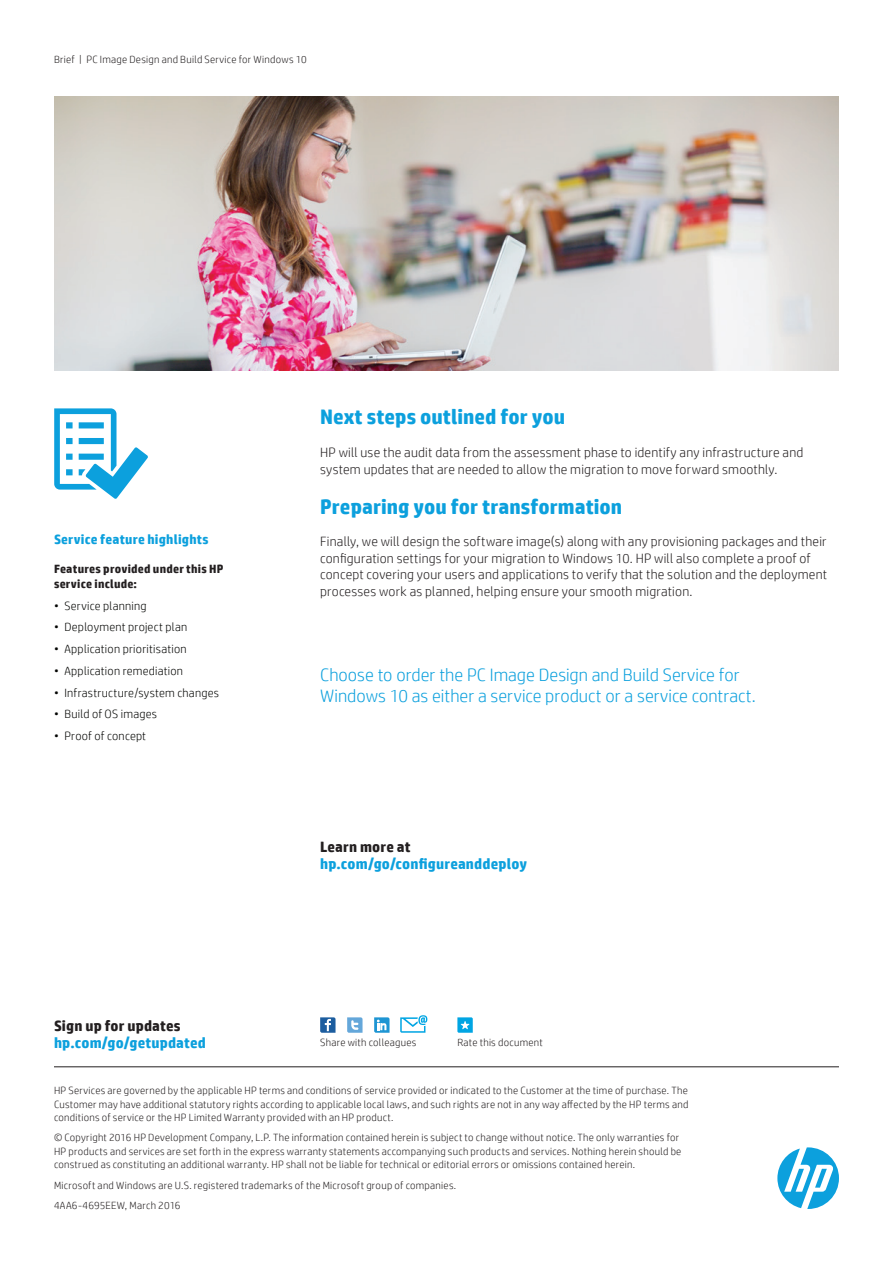
<style>
.page{position:relative;width:893px;height:1263px;background:#fff}
.page>*{position:absolute;margin:0;border:0;box-sizing:border-box;transform-origin:0 0}
.Subhead_14_16_bold_b{font:700 21px "HP Simplified";letter-spacing:.005em;color:#0ca0dd}
.Sidebar_header_9_10{font:300 18px/21px "HP Simplified";color:#0ca0dd}
.Call_to_action_10_12{font:700 15px/16.5px "HP Simplified";letter-spacing:.01em;color:#0ca0dd}
.Body_last{font:300 13.5px/16.5px "HP Simplified";letter-spacing:.015em;color:#231f20}
.Body{font:300 13.5px/16.5px "HP Simplified";letter-spacing:.015em;color:#231f20}
.Sidebar_header_9_10-2{font:700 13.5px "HP Simplified";letter-spacing:.015em;color:#0ca0dd}
.t1{font:300 12px "HP Simplified";letter-spacing:.02em;color:#040503}
.Sidebar_header{font:700 12px/15px "HP Simplified";letter-spacing:.02em;color:#231f20}
.Legal_7_9{font:300 10.5px/13.5px "HP Simplified";letter-spacing:.025em;color:#231f20;text-align:justify}
.Title_descriptor{font:300 10.5px "HP Simplified";letter-spacing:.025em;color:#231f20}
.s1{color:#231f20}
</style>
<div class="page">
<svg style="left:457px;top:1017px;width:16px;height:16px"></svg>
<svg style="left:320px;top:1017px;width:16px;height:16px"></svg>
<svg style="left:347px;top:1017px;width:16px;height:16px"></svg>
<svg style="left:374px;top:1017px;width:16px;height:16px"></svg>
<svg style="left:400px;top:1015px;width:27px;height:18px"></svg>
<img style="left:54px;top:96px;width:785px;height:275px">
<hr style="left:54px;top:1066px;width:785px;height:1px;background:#231f20">
<svg style="left:54px;top:408px;width:94px;height:91px"></svg>
<svg style="left:777px;top:1147px;width:62px;height:62px"></svg>
<p class="Title_descriptor" style="left:54px;top:52px;width:254px">Brief | PC Image Design and Build Service for Windows 10</p>
<p class="Sidebar_header_9_10-2" style="left:54px;top:531px;width:156px">Service feature highlights</p>
<p class="Sidebar_header" style="left:54px;top:561px;width:171px">Features provided under this HP service include:</p>
<p class="t1" style="left:54px;top:598px;width:94px">• Service planning</p>
<p class="t1" style="left:54px;top:619px;width:135px">• Deployment project plan</p>
<p class="t1" style="left:54px;top:641px;width:134px">• Application prioritisation</p>
<p class="t1" style="left:54px;top:663px;width:131px">• Application remediation</p>
<p class="t1" style="left:54px;top:685px;width:167px">• Infrastructure/system changes</p>
<p class="t1" style="left:54px;top:706px;width:105px">• Build of OS images</p>
<p class="t1" style="left:54px;top:728px;width:94px">• Proof of concept</p>
<p class="Call_to_action_10_12" style="left:54px;top:1018px;width:153px"><span class="s1">Sign up for updates </span>hp.com/go/getupdated</p>
<p class="Subhead_14_16_bold_b" style="left:320px;top:403px;width:247px">Next steps outlined for you</p>
<p class="Body" style="left:320px;top:444px;width:485px">HP will use the audit data from the assessment phase to identify any infrastructure and system updates that are needed to allow the migration to move forward smoothly.</p>
<p class="Subhead_14_16_bold_b" style="left:320px;top:493px;width:304px">Preparing you for transformation</p>
<p class="Body_last" style="left:320px;top:533px;width:508px">Finally, we will design the software image(s) along with any provisioning packages and their configuration settings for your migration to Windows 10. HP will also complete a proof of concept covering your users and applications to verify that the solution and the deployment processes work as planned, helping ensure your smooth migration.</p>
<p class="Sidebar_header_9_10" style="left:320px;top:664px;width:437px">Choose to order the PC Image Design and Build Service for<br>Windows 10 as either a service product or a service contract.</p>
<p class="Call_to_action_10_12" style="left:320px;top:839px;width:208px"><span class="s1">Learn more at </span>hp.com/go/configureanddeploy</p>
<p class="Legal_7_9" style="left:320px;top:1035px;width:98px">Share with colleagues</p>
<p class="Legal_7_9" style="left:457px;top:1035px;width:87px">Rate this document</p>
<p class="Legal_7_9" style="left:54px;top:1083px;width:636px">HP Services are governed by the applicable HP terms and conditions of service provided or indicated to the Customer at the time of purchase. The Customer may have additional statutory rights according to applicable local laws, and such rights are not in any way affected by the HP terms and conditions of service or the HP Limited Warranty provided with an HP product.</p>
<p class="Legal_7_9" style="left:54px;top:1131px;width:629px;text-align:left">© Copyright 2016 HP Development Company, L.P. The information contained herein is subject to change without notice. The only warranties for<br>HP products and services are set forth in the express warranty statements accompanying such products and services. Nothing herein should be construed as constituting an additional warranty. HP shall not be liable for technical or editorial errors or omissions contained herein.</p>
<p class="Legal_7_9" style="left:54px;top:1178px;width:404px">Microsoft and Windows are U.S. registered trademarks of the Microsoft group of companies.</p>
<p class="Legal_7_9" style="left:54px;top:1198px;width:128px">4AA6-4695EEW, March 2016</p>
</div>
